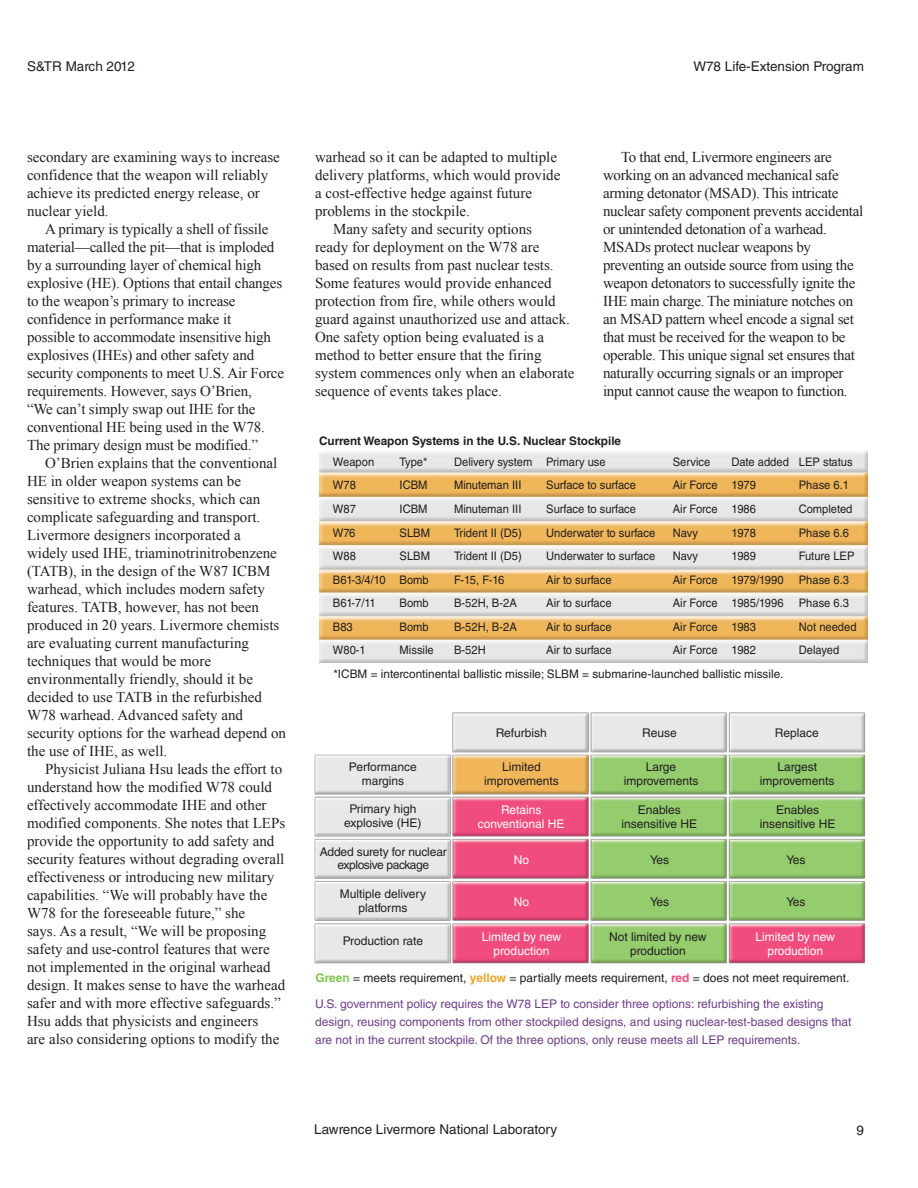
<style>
.page{position:relative;width:918px;height:1188px;background:#fff}
.page>*{position:absolute;margin:0;border:0;box-sizing:border-box;transform-origin:0 0}
.STR_general_text{font:15px/18px "Times New Roman";color:#231f20}
.STR_general_text-2{font:15px/18px "Times New Roman";letter-spacing:-.02em;color:#231f20}
.t1{font:13.5px "Helvetica LT Std";color:#231f20}
.t2{font:12px/13.5px "Helvetica LT Std";color:#231f20;text-align:center}
.STR_Captions{font:12px/18px "Helvetica LT Std";color:#6e3f88}
.t3{font:12px/13.5px "Helvetica LT Std";color:#fff;text-align:center}
.t4{font:12px/13.5px "Helvetica LT Std";letter-spacing:-.03em;color:#231f20;text-align:center}
.t5{font:11.7px "Helvetica LT Std";color:#231f20;scale:.95 1}
.t6{font:11.7px "Helvetica LT Std";color:#231f20}
.t7{font:700 11.7px "Helvetica LT Std";color:#231f20}
.s1{font-weight:700;color:#83c553}
.s2{font-weight:700;color:#eca527}
.s3{font-weight:700;color:#f04c7e}
</style>
<div class="page">
<img style="left:319px;top:450px;width:549px;height:212px">
<img style="left:314px;top:712px;width:551px;height:252px">
<p class="t1" style="left:27px;top:59px;width:110px">S&amp;TR March 2012</p>
<p class="t1" style="left:693px;top:59px;width:172px">W78 Life-Extension Program</p>
<p class="STR_general_text" style="left:27px;top:148px;width:254px">secondary are examining ways to increase confidence that the weapon will reliably achieve its predicted energy release, or nuclear yield.</p>
<p class="STR_general_text" style="left:27px;top:220px;width:259px;text-indent:18px">A primary is typically a shell of fissile material—called the pit—that is imploded by a surrounding layer of chemical high explosive (HE). Options that entail changes to the weapon’s primary to increase confidence in performance make it<br>possible to accommodate insensitive high explosives (IHEs) and other safety and security components to meet U.S. Air Force requirements. However, says O’Brien,<br>“We can’t simply swap out IHE for the conventional HE being used in the W78.<br>The primary design must be modified.”</p>
<p class="STR_general_text" style="left:27px;top:454px;width:261px;text-indent:18px">O’Brien explains that the conventional HE in older weapon systems can be sensitive to extreme shocks, which can complicate safeguarding and transport.<br>Livermore designers incorporated a<br>widely used IHE, triaminotrinitrobenzene (TATB), in the design of the W87 ICBM warhead, which includes modern safety features. TATB, however, has not been produced in 20 years. Livermore chemists are evaluating current manufacturing techniques that would be more environmentally friendly, should it be decided to use TATB in the refurbished W78 warhead. Advanced safety and security options for the warhead depend on the use of IHE, as well.</p>
<p class="STR_general_text" style="left:27px;top:760px;width:260px;text-indent:18px">Physicist Juliana Hsu leads the effort to understand how the modified W78 could effectively accommodate IHE and other modified components. She notes that LEPs provide the opportunity to add safety and security features without degrading overall effectiveness or introducing new military capabilities. “We will probably have the W78 for the foreseeable future,” she<br>says. As a result, “We will be proposing safety and use-control features that were not implemented in the original warhead design. It makes sense to have the warhead safer and with more effective safeguards.” Hsu adds that physicists and engineers<br>are also considering options to modify the</p>
<p class="STR_general_text" style="left:315px;top:148px;width:247px">warhead so it can be adapted to multiple delivery platforms, which would provide a cost-effective hedge against future problems in the stockpile.</p>
<p class="STR_general_text" style="left:315px;top:220px;width:261px;text-indent:18px">Many safety and security options<br>ready for deployment on the W78 are based on results from past nuclear tests.<br>Some features would provide enhanced protection from fire, while others would guard against unauthorized use and attack.<br>One safety option being evaluated is a method to better ensure that the firing system commences only when an elaborate sequence of events takes place.</p>
<p class="STR_general_text-2" style="left:603px;top:148px;width:262px;text-indent:18px">To that end, Livermore engineers are working on an advanced mechanical safe arming detonator (MSAD). This intricate nuclear safety component prevents accidental or unintended detonation of a warhead.<br>MSADs protect nuclear weapons by preventing an outside source from using the weapon detonators to successfully ignite the IHE main charge. The miniature notches on an MSAD pattern wheel encode a signal set that must be received for the weapon to be operable. This unique signal set ensures that naturally occurring signals or an improper input cannot cause the weapon to function.</p>
<p class="t7" style="left:319px;top:434px;width:304px">Current Weapon Systems in the U.S. Nuclear Stockpile</p>
<p class="t5" style="left:333px;top:455px;width:45px">Weapon</p>
<p class="t5" style="left:400px;top:455px;width:31px">Type*</p>
<p class="t5" style="left:454px;top:455px;width:161px">Delivery system Primary use</p>
<p class="t5" style="left:673px;top:455px;width:41px">Service</p>
<p class="t5" style="left:732px;top:455px;width:129px">Date added LEP status</p>
<p class="t5" style="left:333px;top:479px;width:26px">W78</p>
<p class="t5" style="left:400px;top:479px;width:31px">ICBM</p>
<p class="t5" style="left:454px;top:479px;width:72px">Minuteman III</p>
<p class="t5" style="left:546px;top:479px;width:96px">Surface to surface</p>
<p class="t5" style="left:673px;top:479px;width:89px">Air Force 1979</p>
<p class="t5" style="left:799px;top:479px;width:55px">Phase 6.1</p>
<p class="t5" style="left:333px;top:502px;width:26px">W87</p>
<p class="t5" style="left:400px;top:502px;width:31px">ICBM</p>
<p class="t5" style="left:454px;top:502px;width:72px">Minuteman III</p>
<p class="t5" style="left:546px;top:502px;width:96px">Surface to surface</p>
<p class="t5" style="left:673px;top:502px;width:89px">Air Force 1986</p>
<p class="t5" style="left:799px;top:502px;width:58px">Completed</p>
<p class="t5" style="left:333px;top:526px;width:25px">W76</p>
<p class="t5" style="left:400px;top:526px;width:34px">SLBM</p>
<p class="t5" style="left:454px;top:526px;width:73px">Trident II (D5)</p>
<p class="t5" style="left:546px;top:526px;width:116px">Underwater to surface</p>
<p class="t5" style="left:673px;top:526px;width:28px">Navy</p>
<p class="t5" style="left:732px;top:526px;width:27px">1978</p>
<p class="t5" style="left:799px;top:526px;width:55px">Phase 6.6</p>
<p class="t5" style="left:333px;top:549px;width:26px">W88</p>
<p class="t5" style="left:400px;top:549px;width:34px">SLBM</p>
<p class="t5" style="left:454px;top:549px;width:73px">Trident II (D5)</p>
<p class="t5" style="left:546px;top:549px;width:116px">Underwater to surface</p>
<p class="t5" style="left:673px;top:549px;width:28px">Navy</p>
<p class="t5" style="left:732px;top:549px;width:27px">1989</p>
<p class="t5" style="left:799px;top:549px;width:60px">Future LEP</p>
<p class="t5" style="left:333px;top:573px;width:102px">B61-3/4/10 Bomb</p>
<p class="t5" style="left:454px;top:573px;width:55px">F-15, F-16</p>
<p class="t5" style="left:546px;top:573px;width:70px">Air to surface</p>
<p class="t5" style="left:673px;top:573px;width:118px">Air Force 1979/1990</p>
<p class="t5" style="left:799px;top:573px;width:55px">Phase 6.3</p>
<p class="t5" style="left:333px;top:596px;width:47px">B61-7/11</p>
<p class="t5" style="left:400px;top:596px;width:32px">Bomb</p>
<p class="t5" style="left:454px;top:596px;width:68px">B-52H, B-2A</p>
<p class="t5" style="left:546px;top:596px;width:70px">Air to surface</p>
<p class="t5" style="left:673px;top:596px;width:118px">Air Force 1985/1996</p>
<p class="t5" style="left:799px;top:596px;width:55px">Phase 6.3</p>
<p class="t5" style="left:333px;top:620px;width:22px">B83</p>
<p class="t5" style="left:400px;top:620px;width:32px">Bomb</p>
<p class="t5" style="left:454px;top:620px;width:68px">B-52H, B-2A</p>
<p class="t5" style="left:546px;top:620px;width:70px">Air to surface</p>
<p class="t5" style="left:673px;top:620px;width:89px">Air Force 1983</p>
<p class="t5" style="left:799px;top:620px;width:62px">Not needed</p>
<p class="t5" style="left:333px;top:643px;width:36px">W80-1</p>
<p class="t5" style="left:400px;top:643px;width:37px">Missile</p>
<p class="t5" style="left:454px;top:643px;width:35px">B-52H</p>
<p class="t5" style="left:546px;top:643px;width:70px">Air to surface</p>
<p class="t5" style="left:673px;top:643px;width:89px">Air Force 1982</p>
<p class="t5" style="left:799px;top:643px;width:44px">Delayed</p>
<p class="t6" style="left:333px;top:667px;width:451px">*ICBM = intercontinental ballistic missile; SLBM = submarine-launched ballistic missile.</p>
<p class="t2" style="left:349px;top:760px;width:70px">Performance margins</p>
<p class="t2" style="left:344px;top:802px;width:79px">Primary high explosive (HE)</p>
<p class="t4" style="left:320px;top:845px;width:128px">Added surety for nuclear explosive package</p>
<p class="t2" style="left:340px;top:887px;width:88px">Multiple delivery platforms</p>
<p class="t2" style="left:343px;top:934px;width:82px">Production rate</p>
<p class="t2" style="left:496px;top:726px;width:53px">Refurbish</p>
<p class="t2" style="left:642px;top:726px;width:36px">Reuse</p>
<p class="t2" style="left:775px;top:726px;width:45px">Replace</p>
<p class="t2" style="left:484px;top:760px;width:76px">Limited improvements</p>
<p class="t2" style="left:624px;top:760px;width:76px">Large improvements</p>
<p class="t2" style="left:760px;top:760px;width:76px">Largest improvements</p>
<p class="t3" style="left:478px;top:803px;width:88px">Retains conventional HE</p>
<p class="t2" style="left:621px;top:803px;width:77px">Enables insensitive HE</p>
<p class="t2" style="left:760px;top:803px;width:77px">Enables insensitive HE</p>
<p class="t3" style="left:514px;top:854px;width:17px">No</p>
<p class="t2" style="left:650px;top:854px;width:20px">Yes</p>
<p class="t2" style="left:787px;top:854px;width:20px">Yes</p>
<p class="t3" style="left:514px;top:895px;width:17px">No</p>
<p class="t2" style="left:650px;top:895px;width:20px">Yes</p>
<p class="t2" style="left:787px;top:895px;width:20px">Yes</p>
<p class="t3" style="left:482px;top:930px;width:81px">Limited by new production</p>
<p class="t2" style="left:609px;top:930px;width:99px">Not limited by new production</p>
<p class="t3" style="left:756px;top:930px;width:81px">Limited by new production</p>
<p class="t2" style="left:315px;top:971px;width:535px"><span class="s1">Green</span> = meets requirement, <span class="s2">yellow</span> = partially meets requirement, <span class="s3">red</span> = does not meet requirement.</p>
<p class="STR_Captions" style="left:315px;top:995px;width:538px">U.S. government policy requires the W78 LEP to consider three options: refurbishing the existing design, reusing components from other stockpiled designs, and using nuclear-test-based designs that are not in the current stockpile. Of the three options, only reuse meets all LEP requirements.</p>
<p class="t1" style="left:314px;top:1121px;width:245px">Lawrence Livermore National Laboratory</p>
<p class="t1" style="left:856px;top:1122px;width:9px">9</p>
</div>
